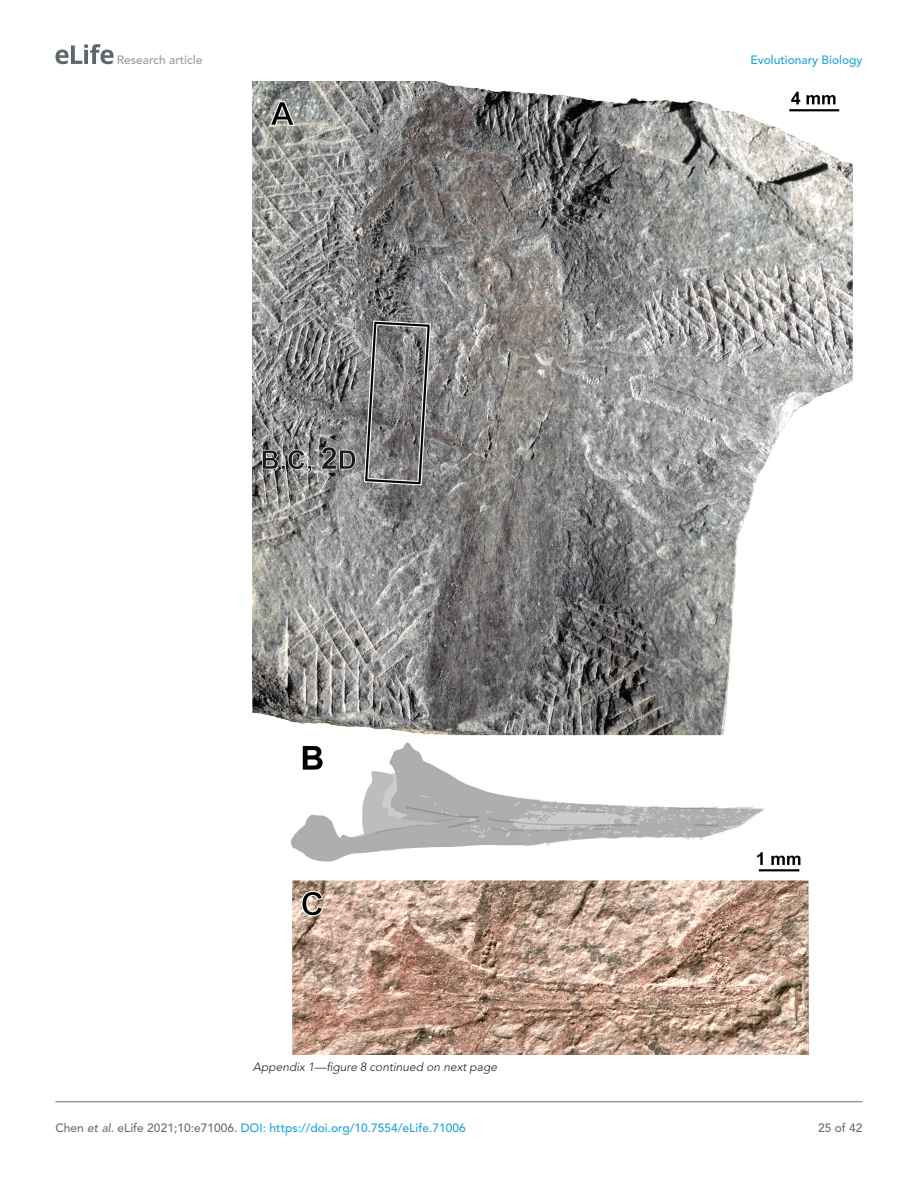
<style>
.page{position:relative;width:918px;height:1188px;background:#fff}
.page>*{position:absolute;margin:0;border:0;box-sizing:border-box;transform-origin:0 0}
.t1{font:500 12px "Avenir LT Std";color:#1ea4d7}
.t2{font:italic 300 12px "Avenir LT Std";color:#231f20}
.t3{font:500 12px "Avenir LT Std";color:#9a9a9a}
.t4{font:500 12px "Avenir LT Std";color:#6e6e70}
.s1{color:#6e6e70}
.s2{font-style:italic;color:#6e6e70}
</style>
<div class="page">
<svg style="left:55px;top:44px;width:59px;height:20px"></svg>
<hr style="left:56px;top:1101px;width:806px;height:1px;background:#6e6e70">
<img style="left:253px;top:81px;width:600px;height:973px">
<p class="t3" style="left:117px;top:53px;width:87px">Research article</p>
<p class="t1" style="left:750px;top:53px;width:114px">Evolutionary Biology</p>
<p class="t2" style="left:253px;top:1060px;width:246px">Appendix 1—figure 8 continued on next page</p>
<p class="t1" style="left:56px;top:1121px;width:412px"><span class="s1">Chen</span> <span class="s2">et al</span><span class="s1">. eLife 2021;10:e71006.</span> DOI: https://doi.org/10.7554/eLife.71006</p>
<p class="t4" style="left:818px;top:1121px;width:46px">25 of 42</p>
</div>
